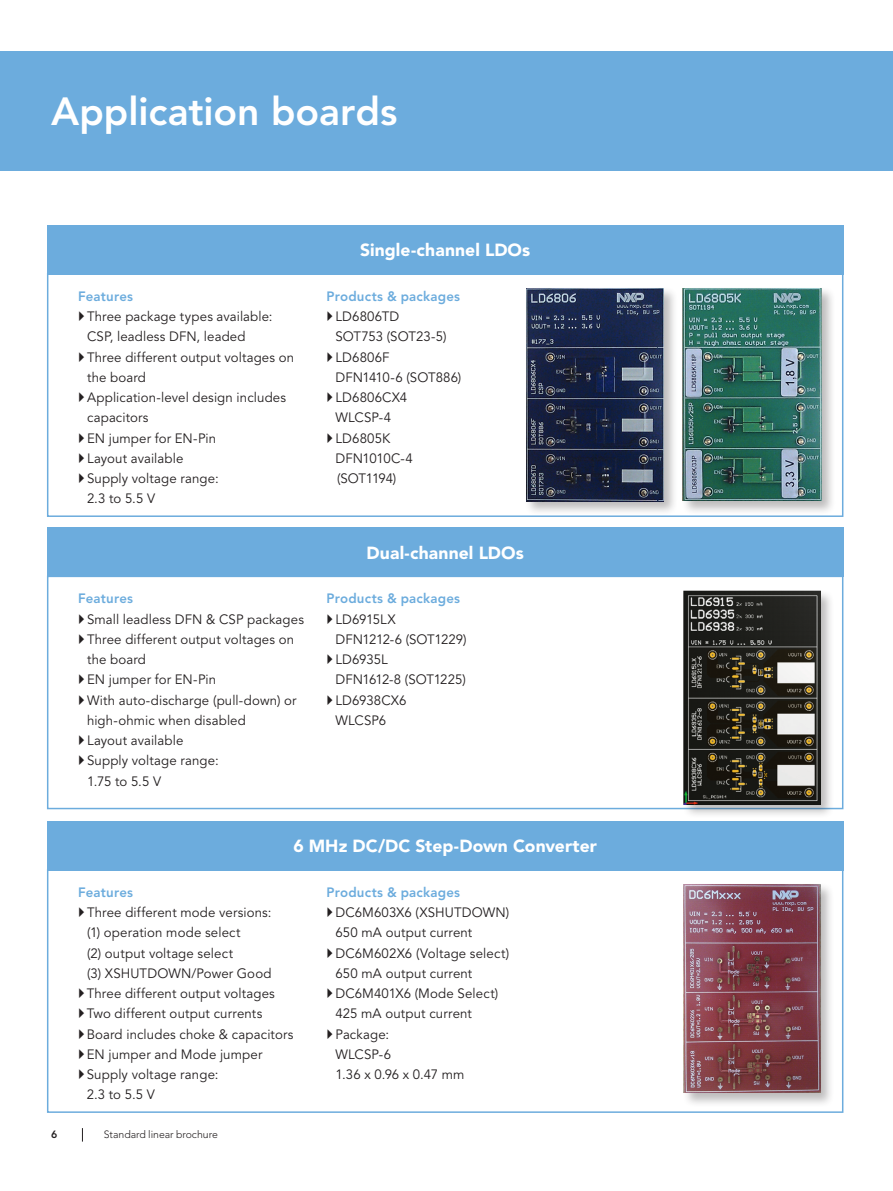
<style>
.page{position:relative;width:893px;height:1191px;background:#fff}
.page>*{position:absolute;margin:0;border:0;box-sizing:border-box;transform-origin:0 0}
.main_heading_small{font:800 39px "Avenir LT Std";color:#fff}
.t1{font:900 17.4px "Avenir LT Std";letter-spacing:.005em;color:#fff}
._00_Tabel_Heading{font:13.5px/20.2px "Avenir LT Std";letter-spacing:.01em;color:#231f20}
._00_Tabel_Heading-2{font:800 13.5px "Avenir LT Std";letter-spacing:.015em;color:#6cacdd}
._00_Tabel_Heading-3{font:13.5px/20.2px "Avenir LT Std";letter-spacing:-.015em;color:#231f20}
.t2{font:300 10.5px "Avenir LT Std";color:#231f20}
.t3{font:800 10.5px "Avenir LT Std";color:#231f20}
</style>
<div class="page">
<svg style="left:82px;top:1128px;width:1px;height:13px"></svg>
<div style="left:47px;top:273px;width:796px;height:244px;border:2px solid #6cacdd"></div>
<div style="left:47px;top:575px;width:796px;height:234px;border:2px solid #6cacdd"></div>
<div style="left:47px;top:869px;width:796px;height:243px;border:2px solid #6cacdd"></div>
<div style="left:0;top:51px;width:893px;height:119px;background:#6cacdd"></div>
<div style="left:47px;top:225px;width:796px;height:49px;background:#6cacdd"></div>
<div style="left:47px;top:527px;width:796px;height:50px;background:#6cacdd"></div>
<div style="left:47px;top:820px;width:796px;height:50px;background:#6cacdd"></div>
<div style="left:525px;top:286px;width:153px;height:230px;background:#231f20;opacity:.3"></div>
<img style="left:526px;top:288px;width:138px;height:213px">
<div style="left:682px;top:589px;width:153px;height:229px;background:#231f20;opacity:.3"></div>
<img style="left:684px;top:591px;width:136px;height:213px">
<div style="left:682px;top:882px;width:153px;height:225px;background:#231f20;opacity:.3"></div>
<img style="left:684px;top:884px;width:136px;height:208px">
<div style="left:681px;top:286px;width:155px;height:229px;background:#231f20;opacity:.3"></div>
<img style="left:683px;top:288px;width:138px;height:213px">
<p class="main_heading_small" style="left:51px;top:89px;width:348px">Application boards</p>
<p class="_00_Tabel_Heading-2" style="left:78px;top:288px;width:56px">Features</p>
<p class="_00_Tabel_Heading" style="left:87px;top:307px;width:187px">Three package types available:<br>CSP, leadless DFN, leaded</p>
<p class="_00_Tabel_Heading" style="left:87px;top:347px;width:209px">Three different output voltages on the board</p>
<p class="_00_Tabel_Heading" style="left:87px;top:388px;width:201px">Application-level design includes capacitors</p>
<p class="_00_Tabel_Heading" style="left:87px;top:428px;width:131px">EN jumper for EN-Pin</p>
<p class="_00_Tabel_Heading" style="left:87px;top:448px;width:98px">Layout available</p>
<p class="_00_Tabel_Heading" style="left:87px;top:469px;width:133px">Supply voltage range:<br>2.3 to 5.5 V</p>
<p class="_00_Tabel_Heading-2" style="left:78px;top:591px;width:56px">Features</p>
<p class="_00_Tabel_Heading" style="left:87px;top:609px;width:218px">Small leadless DFN &amp; CSP packages</p>
<p class="_00_Tabel_Heading" style="left:87px;top:629px;width:209px">Three different output voltages on the board</p>
<p class="_00_Tabel_Heading" style="left:87px;top:670px;width:131px">EN jumper for EN-Pin</p>
<p class="_00_Tabel_Heading" style="left:87px;top:690px;width:211px">With auto-discharge (pull-down) or high-ohmic when disabled</p>
<p class="_00_Tabel_Heading" style="left:87px;top:731px;width:98px">Layout available</p>
<p class="_00_Tabel_Heading" style="left:87px;top:751px;width:133px">Supply voltage range:<br>1.75 to 5.5 V</p>
<p class="t1" style="left:360px;top:240px;width:172px">Single-channel LDOs</p>
<p class="_00_Tabel_Heading-2" style="left:327px;top:288px;width:135px">Products &amp; packages</p>
<p class="_00_Tabel_Heading" style="left:335px;top:307px;width:113px">LD6806TD<br>SOT753 (SOT23-5)</p>
<p class="_00_Tabel_Heading" style="left:335px;top:347px;width:127px">LD6806F<br>DFN1410-6 (SOT886)</p>
<p class="_00_Tabel_Heading" style="left:335px;top:388px;width:73px">LD6806CX4<br>WLCSP-4</p>
<p class="_00_Tabel_Heading" style="left:335px;top:428px;width:79px">LD6805K<br>DFN1010C-4 (SOT1194)</p>
<p class="t1" style="left:367px;top:542px;width:159px">Dual-channel LDOs</p>
<p class="_00_Tabel_Heading-2" style="left:327px;top:591px;width:135px">Products &amp; packages</p>
<p class="_00_Tabel_Heading-3" style="left:335px;top:609px;width:133px">LD6915LX<br>DFN1212-6 (SOT1229)</p>
<p class="_00_Tabel_Heading" style="left:335px;top:650px;width:132px">LD6935L<br>DFN1612-8 (SOT1225)</p>
<p class="_00_Tabel_Heading" style="left:335px;top:690px;width:72px">LD6938CX6<br>WLCSP6</p>
<p class="t1" style="left:293px;top:835px;width:305px">6 MHz DC/DC Step-Down Converter</p>
<p class="_00_Tabel_Heading-2" style="left:78px;top:884px;width:56px">Features</p>
<p class="_00_Tabel_Heading" style="left:87px;top:902px;width:186px">Three different mode versions: (1) operation mode select<br>(2) output voltage select<br>(3) XSHUTDOWN/Power Good</p>
<p class="_00_Tabel_Heading" style="left:87px;top:983px;width:190px">Three different output voltages</p>
<p class="_00_Tabel_Heading" style="left:87px;top:1004px;width:177px">Two different output currents</p>
<p class="_00_Tabel_Heading" style="left:87px;top:1024px;width:208px">Board includes choke &amp; capacitors</p>
<p class="_00_Tabel_Heading" style="left:87px;top:1044px;width:177px">EN jumper and Mode jumper</p>
<p class="_00_Tabel_Heading" style="left:87px;top:1064px;width:133px">Supply voltage range:<br>2.3 to 5.5 V</p>
<p class="t3" style="left:51px;top:1128px;width:8px">6</p>
<p class="t2" style="left:104px;top:1128px;width:116px">Standard linear brochure</p>
<p class="_00_Tabel_Heading-2" style="left:327px;top:884px;width:135px">Products &amp; packages</p>
<p class="_00_Tabel_Heading" style="left:335px;top:902px;width:175px">DC6M603X6 (XSHUTDOWN)<br>650 mA output current</p>
<p class="_00_Tabel_Heading" style="left:335px;top:943px;width:175px">DC6M602X6 (Voltage select)<br>650 mA output current</p>
<p class="_00_Tabel_Heading" style="left:335px;top:983px;width:164px">DC6M401X6 (Mode Select)<br>425 mA output current</p>
<p class="_00_Tabel_Heading" style="left:335px;top:1024px;width:130px">Package:<br>WLCSP-6<br>1.36 x 0.96 x 0.47 mm</p>
</div>
